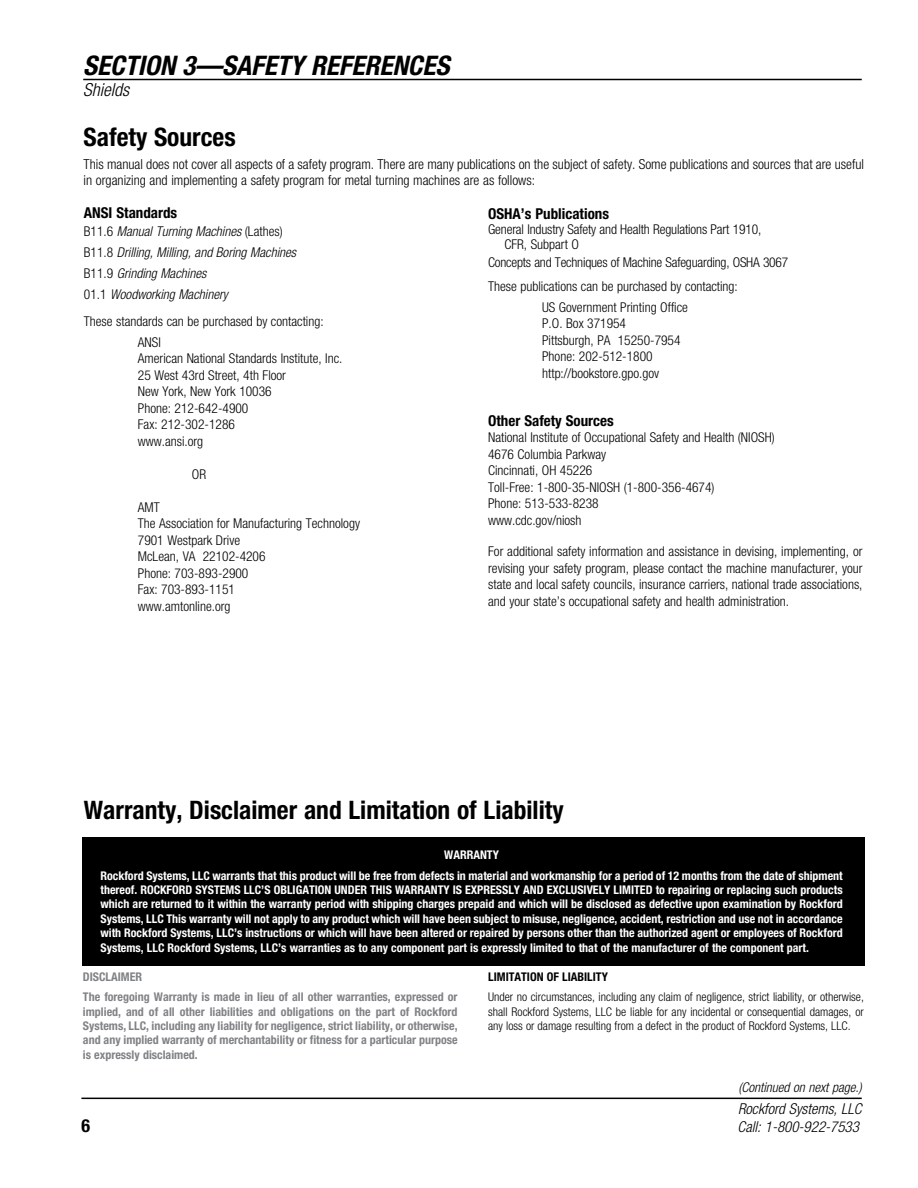
<style>
.page{position:relative;width:918px;height:1188px;background:#fff}
.page>*{position:absolute;margin:0;border:0;box-sizing:border-box;transform-origin:0 0}
.t1{font:italic 700 condensed 27px "Helvetica Neue LT Std";color:#000}
.t2{font:700 condensed 25.5px "Helvetica Neue LT Std";color:#000}
.t3{font:italic 300 condensed 18px "Helvetica Neue LT Std";color:#000}
.t4{font:700 condensed 18px "Helvetica Neue LT Std";color:#000}
.t5{font:700 condensed 15px "Helvetica Neue LT Std";color:#000}
.t6{font:italic 300 condensed 15px "Helvetica Neue LT Std";color:#000}
.t7{font:300 condensed 13.8px/16.5px "Helvetica Neue LT Std";color:#000}
.t8{font:300 condensed 13.5px/16.5px "Helvetica Neue LT Std";color:#000}
.t9{font:italic 300 condensed 13.5px/21px "Helvetica Neue LT Std";color:#000}
.t10{font:700 condensed 12px/14.4px "Helvetica Neue LT Std";color:#fff;text-align:center}
.t11{font:700 condensed 12px/14.4px "Helvetica Neue LT Std";color:#808285}
.t12{font:300 condensed 12px/14.4px "Helvetica Neue LT Std";color:#000;text-align:justify}
.t13{font:700 condensed 12px "Helvetica Neue LT Std";color:#000}
.s1{font-style:normal}
</style>
<div class="page">
<hr style="left:81px;top:1098px;width:781px;height:1px;background:#000">
<hr style="left:83px;top:79px;width:779px;height:1px;background:#000">
<div style="left:82px;top:837px;width:783px;height:128px;background:#000"></div>
<h1 class="t1" style="left:83px;top:49px;width:368px">SECTION 3—SAFETY REFERENCES</h1>
<h3 class="t3" style="left:83px;top:80px;width:47px">Shields</h3>
<h2 class="t2" style="left:84px;top:122px;width:154px">Safety Sources</h2>
<p class="t7" style="left:84px;top:156px;width:782px">This manual does not cover all aspects of a safety program. There are many publications on the subject of safety. Some publications and sources that are useful in organizing and implementing a safety program for metal turning machines are as follows:</p>
<p class="t5" style="left:84px;top:203px;width:95px">ANSI Standards</p>
<p class="t9" style="left:84px;top:221px;width:214px"><span class="s1">B11.6</span> Manual Turning Machines <span class="s1">(Lathes)<br>B11.8</span> Drilling, Milling, and Boring Machines <span class="s1">B11.9</span> Grinding Machines<br><span class="s1">01.1</span> Woodworking Machinery</p>
<p class="t8" style="left:138px;top:310px;width:187px;line-height:21px;text-indent:-54px">These standards can be purchased by contacting:<br>ANSI</p>
<p class="t8" style="left:138px;top:350px;width:206px">American National Standards Institute, Inc.<br>25 West 43rd Street, 4th Floor<br>New York, New York 10036<br>Phone: 212-642-4900<br>Fax: 212-302-1286<br>www.ansi.org</p>
<p class="t8" style="left:192px;top:465px;width:16px">OR</p>
<p class="t8" style="left:138px;top:498px;width:224px">AMT<br>The Association for Manufacturing Technology<br>7901 Westpark Drive<br>McLean, VA 22102-4206<br>Phone: 703-893-2900<br>Fax: 703-893-1151<br>www.amtonline.org</p>
<p class="t5" style="left:488px;top:204px;width:122px">OSHA’s Publications</p>
<p class="t8" style="left:504px;top:221px;width:258px;line-height:15px;text-indent:-16px">General Industry Safety and Health Regulations Part 1910,<br>CFR, Subpart O</p>
<p class="t8" style="left:488px;top:250px;width:302px;line-height:24px">Concepts and Techniques of Machine Safeguarding, OSHA 3067<br>These publications can be purchased by contacting:</p>
<p class="t8" style="left:542px;top:299px;width:147px">US Government Printing Office<br>P.O. Box 371954<br>Pittsburgh, PA 15250-7954<br>Phone: 202-512-1800 http://bookstore.gpo.gov</p>
<p class="t5" style="left:488px;top:411px;width:127px">Other Safety Sources</p>
<p class="t8" style="left:488px;top:429px;width:288px">National Institute of Occupational Safety and Health (NIOSH)<br>4676 Columbia Parkway<br>Cincinnati, OH 45226<br>Toll-Free: 1-800-35-NIOSH (1-800-356-4674)<br>Phone: 513-533-8238<br>www.cdc.gov/niosh</p>
<p class="t8" style="left:488px;top:543px;width:376px;text-align:justify">For additional safety information and assistance in devising, implementing, or revising your safety program, please contact the machine manufacturer, your state and local safety councils, insurance carriers, national trade associations, and your state’s occupational safety and health administration.</p>
<h2 class="t2" style="left:84px;top:794px;width:481px">Warranty, Disclaimer and Limitation of Liability</h2>
<p class="t10" style="left:100px;top:845px;width:744px;line-height:20.4px">WARRANTY<br>Rockford Systems, LLC warrants that this product will be free from defects in material and workmanship for a period of 12 months from the date of shipment</p>
<p class="t10" style="left:100px;top:882px;width:744px;text-align:justify">thereof. ROCKFORD SYSTEMS LLC’S OBLIGATION UNDER THIS WARRANTY IS EXPRESSLY AND EXCLUSIVELY LIMITED to repairing or replacing such products which are returned to it within the warranty period with shipping charges prepaid and which will be disclosed as defective upon examination by Rockford Systems, LLC This warranty will not apply to any product which will have been subject to misuse, negligence, accident, restriction and use not in accordance with Rockford Systems, LLC’s instructions or which will have been altered or repaired by persons other than the authorized agent or employees of Rockford Systems, LLC Rockford Systems, LLC’s warranties as to any component part is expressly limited to that of the manufacturer of the component part.</p>
<p class="t13" style="left:488px;top:969px;width:121px">LIMITATION OF LIABILITY</p>
<p class="t12" style="left:488px;top:990px;width:377px">Under no circumstances, including any claim of negligence, strict liability, or otherwise, shall Rockford Systems, LLC be liable for any incidental or consequential damages, or any loss or damage resulting from a defect in the product of Rockford Systems, LLC.</p>
<p class="t11" style="left:83px;top:966px;width:376px;line-height:20.4px">DISCLAIMER<br>The foregoing Warranty is made in lieu of all other warranties, expressed or</p>
<p class="t11" style="left:83px;top:1004px;width:376px;text-align:justify">implied, and of all other liabilities and obligations on the part of Rockford Systems, LLC, including any liability for negligence, strict liability, or otherwise, and any implied warranty of merchantability or fitness for a particular purpose is expressly disclaimed.</p>
<p class="t9" style="left:738px;top:1077px;width:125px">(Continued on next page.)</p>
<p class="t6" style="left:738px;top:1100px;width:125px">Rockford Systems, LLC</p>
<h3 class="t4" style="left:81px;top:1114px;width:10px">6</h3>
<p class="t6" style="left:738px;top:1118px;width:123px">Call: 1-800-922-7533</p>
</div>
